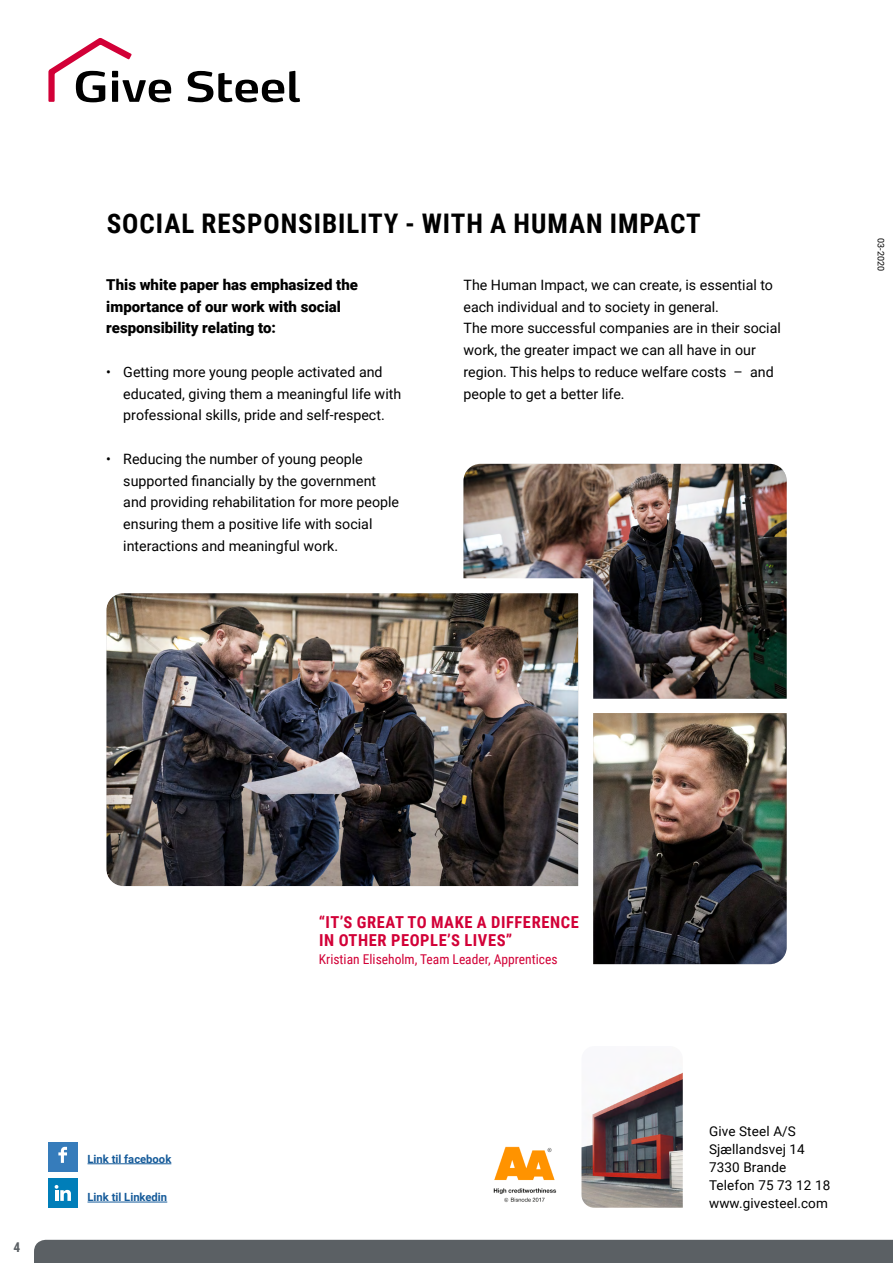
<style>
.page{position:relative;width:893px;height:1263px;background:#fff}
.page>*{position:absolute;margin:0;border:0;box-sizing:border-box;transform-origin:0 0}
.t1{font:700 27px "Roboto Condensed";letter-spacing:.035em;color:#000}
.t2{font:700 16.5px/18px "Roboto Condensed";letter-spacing:.035em;color:#d20037}
.t3{font:900 15px/21.8px "Roboto";color:#000}
.t4{font:14.25px/21.8px "Roboto";color:#000}
.t5{font:13.5px/18px "Roboto";letter-spacing:.01em;color:#000}
.t6{font:13.5px "Roboto Condensed";color:#d20037}
.t7{font:700 13.5px "Roboto Condensed";color:#5b6064}
.t8{font:700 11.25px "Roboto";color:#165b9a}
.t9{font:9px "Roboto";color:#000}
</style>
<div class="page">
<div style="left:34px;top:1240px;width:859px;height:23px;background:#5b6064"></div>
<img style="left:463px;top:464px;width:324px;height:235px">
<img style="left:581px;top:1072px;width:102px;height:136px">
<img style="left:493px;top:1146px;width:64px;height:57px">
<svg style="left:188px;top:71px;width:112px;height:31px"></svg>
<svg style="left:48px;top:38px;width:123px;height:64px"></svg>
<img style="left:106px;top:571px;width:495px;height:316px">
<img style="left:593px;top:713px;width:194px;height:251px">
<hr style="left:88px;top:1163px;width:83px;height:1px;background:#165b9a">
<hr style="left:88px;top:1202px;width:79px;height:1px;background:#165b9a">
<div style="left:48px;top:1142px;width:30px;height:29px;background:#367cbb"></div>
<svg style="left:58px;top:1147px;width:9px;height:16px"></svg>
<div style="left:48px;top:1178px;width:30px;height:30px;background:#007eb9"></div>
<svg style="left:55px;top:1185px;width:16px;height:16px"></svg>
<h1 class="t1" style="left:107px;top:204px;width:596px">SOCIAL RESPONSIBILITY - WITH A HUMAN IMPACT</h1>
<p class="t3" style="left:106px;top:273px;width:253px">This white paper has emphasized the importance of our work with social responsibility relating to:</p>
<p class="t4" style="left:123px;top:360px;width:279px;text-indent:-17px">• Getting more young people activated and educated, giving them a meaningful life with professional skills, pride and self-respect.</p>
<p class="t4" style="left:123px;top:447px;width:277px;text-indent:-17px">• Reducing the number of young people supported financially by the government and providing rehabilitation for more people ensuring them a positive life with social interactions and meaningful work.</p>
<p class="t4" style="left:463px;top:273px;width:319px">The Human Impact, we can create, is essential to each individual and to society in general.<br>The more successful companies are in their social work, the greater impact we can all have in our region. This helps to reduce welfare costs – and people to get a better life.</p>
<p class="t9" style="left:887px;top:238px;width:34px;rotate:90deg">03-2020</p>
<p class="t7" style="left:14px;top:1237px;width:8px">4</p>
<p class="t8" style="left:88px;top:1151px;width:85px">Link til facebook</p>
<p class="t8" style="left:88px;top:1189px;width:81px">Link til Linkedin</p>
<p class="t2" style="left:319px;top:913px;width:261px">“IT’S GREAT TO MAKE A DIFFERENCE<br>IN OTHER PEOPLE’S LIVES”</p>
<p class="t6" style="left:319px;top:950px;width:240px">Kristian Eliseholm, Team Leader, Apprentices</p>
<p class="t5" style="left:709px;top:1122px;width:123px">Give Steel A/S<br>Sjællandsvej 14<br>7330 Brande<br>Telefon 75 73 12 18 www.givesteel.com</p>
</div>
